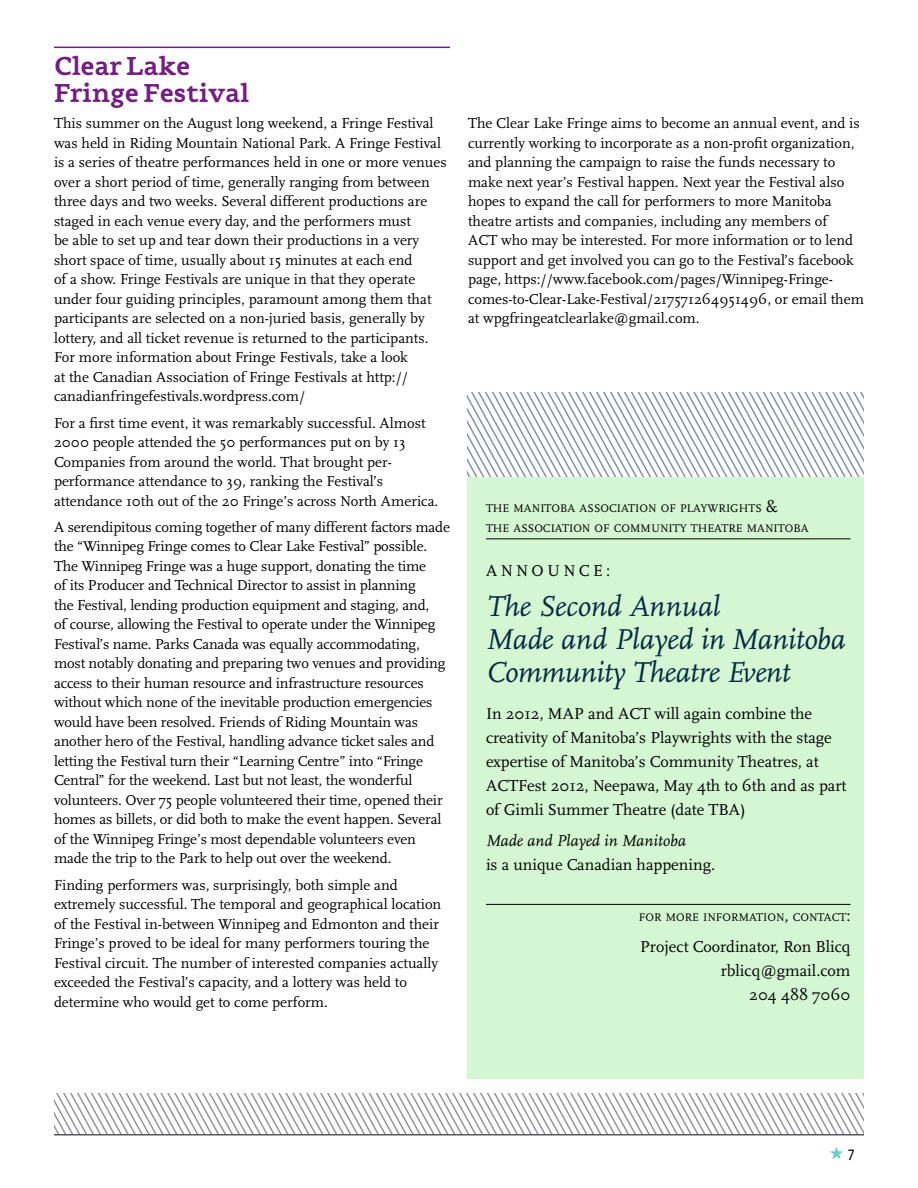
<style>
.page{position:relative;width:918px;height:1188px;background:#fff}
.page>*{position:absolute;margin:0;border:0;box-sizing:border-box;transform-origin:0 0}
.t1{font:italic 30px/33px "Scala";letter-spacing:-.015em;color:#042944}
.t2{font:700 27px/27px "Flembo Text";letter-spacing:-.02em;color:#751d83}
.t3{font:16.5px/24px "Scala";color:#000}
.t4{font:italic 16.5px "Scala";color:#000}
.t5{font:15px/19.5px "Scala";color:#000}
.t6{font:15px "Flembo Text";color:#000}
.t7{font:11.55px/19.5px "Scala";color:#000}
.s1{font-size:16.5px}
</style>
<div class="page">
<hr style="left:54px;top:47px;width:396px;height:1px;background:#751d83">
<div style="left:468px;top:477px;width:396px;height:601px;background:#d4f6d2"></div>
<svg style="left:830px;top:1146px;width:13px;height:13px"></svg>
<svg style="left:54px;top:1094px;width:810px;height:40px"></svg>
<hr style="left:54px;top:1134px;width:810px;height:2px;background:#58595b">
<hr style="left:486px;top:538px;width:364px;height:1px;background:#000">
<hr style="left:486px;top:904px;width:364px;height:1px;background:#000">
<svg style="left:468px;top:393px;width:396px;height:84px"></svg>
<h2 class="t2" style="left:54px;top:52px;width:197px">Clear Lake<br>Fringe Festival</h2>
<p class="t5" style="left:54px;top:114px;width:394px">This summer on the August long weekend, a Fringe Festival was held in Riding Mountain National Park. A Fringe Festival is a series of theatre performances held in one or more venues over a short period of time, generally ranging from between three days and two weeks. Several different productions are staged in each venue every day, and the performers must<br>be able to set up and tear down their productions in a very short space of time, usually about 15 minutes at each end<br>of a show. Fringe Festivals are unique in that they operate under four guiding principles, paramount among them that participants are selected on a non-juried basis, generally by lottery, and all ticket revenue is returned to the participants.<br>For more information about Fringe Festivals, take a look<br>at the Canadian Association of Fringe Festivals at http:// canadianfringefestivals.wordpress.com/</p>
<p class="t5" style="left:54px;top:413px;width:386px">For a first time event, it was remarkably successful. Almost 2000 people attended the 50 performances put on by 13<br>Companies from around the world. That brought per&shy;performance attendance to 39, ranking the Festival’s attendance 10th out of the 20 Fringe’s across North America.</p>
<p class="t5" style="left:54px;top:517px;width:397px">A serendipitous coming together of many different factors made the “Winnipeg Fringe comes to Clear Lake Festival” possible.<br>The Winnipeg Fringe was a huge support, donating the time<br>of its Producer and Technical Director to assist in planning<br>the Festival, lending production equipment and staging, and,<br>of course, allowing the Festival to operate under the Winnipeg Festival’s name. Parks Canada was equally accommodating, most notably donating and preparing two venues and providing access to their human resource and infrastructure resources without which none of the inevitable production emergencies would have been resolved. Friends of Riding Mountain was another hero of the Festival, handling advance ticket sales and letting the Festival turn their “Learning Centre” into “Fringe Central” for the weekend. Last but not least, the wonderful volunteers. Over 75 people volunteered their time, opened their homes as billets, or did both to make the event happen. Several of the Winnipeg Fringe’s most dependable volunteers even made the trip to the Park to help out over the weekend.</p>
<p class="t5" style="left:54px;top:875px;width:389px">Finding performers was, surprisingly, both simple and extremely successful. The temporal and geographical location of the Festival in-between Winnipeg and Edmonton and their Fringe’s proved to be ideal for many performers touring the Festival circuit. The number of interested companies actually exceeded the Festival’s capacity, and a lottery was held to determine who would get to come perform.</p>
<p class="t5" style="left:468px;top:114px;width:397px">The Clear Lake Fringe aims to become an annual event, and is currently working to incorporate as a non-profit organization, and planning the campaign to raise the funds necessary to make next year’s Festival happen. Next year the Festival also hopes to expand the call for performers to more Manitoba theatre artists and companies, including any members of<br>ACT who may be interested. For more information or to lend support and get involved you can go to the Festival’s facebook page, https://www.facebook.com/pages/Winnipeg-Fringe&shy;comes-to-Clear-Lake-Festival/217571264951496, or email them at wpgfringeatclearlake@gmail.com.</p>
<p class="t7" style="left:486px;top:499px;width:324px">THE MANITOBA ASSOCIATION OF PLAYWRIGHTS <span class="s1">&amp;<br></span>THE ASSOCIATION OF COMMUNITY THEATRE MANITOBA</p>
<p class="t3" style="left:486px;top:559px;width:31px">Announce</p>
<p class="t3" style="left:606px;top:559px;width:6px">:</p>
<h1 class="t1" style="left:486px;top:590px;width:361px">The Second Annual<br>Made and Played in Manitoba<br>Community Theatre Event</h1>
<p class="t3" style="left:486px;top:702px;width:362px">In 2012, MAP and ACT will again combine the creativity of Manitoba’s Playwrights with the stage expertise of Manitoba’s Community Theatres, at ACTFest 2012, Neepawa, May 4th to 6th and as part of Gimli Summer Theatre (date TBA)</p>
<p class="t4" style="left:486px;top:832px;width:202px">Made and Played in Manitoba</p>
<p class="t3" style="left:486px;top:853px;width:231px">is a unique Canadian happening.</p>
<p class="t7" style="left:639px;top:908px;width:213px">FOR MORE INFORMATION<span class="s1">,</span> CONTACT<span class="s1">:</span></p>
<p class="t3" style="left:640px;top:935px;width:212px;text-align:right">Project Coordinator, Ron Blicq rblicq@gmail.com<br>204 488 7060</p>
<p class="t6" style="left:848px;top:1143px;width:8px">7</p>
</div>
